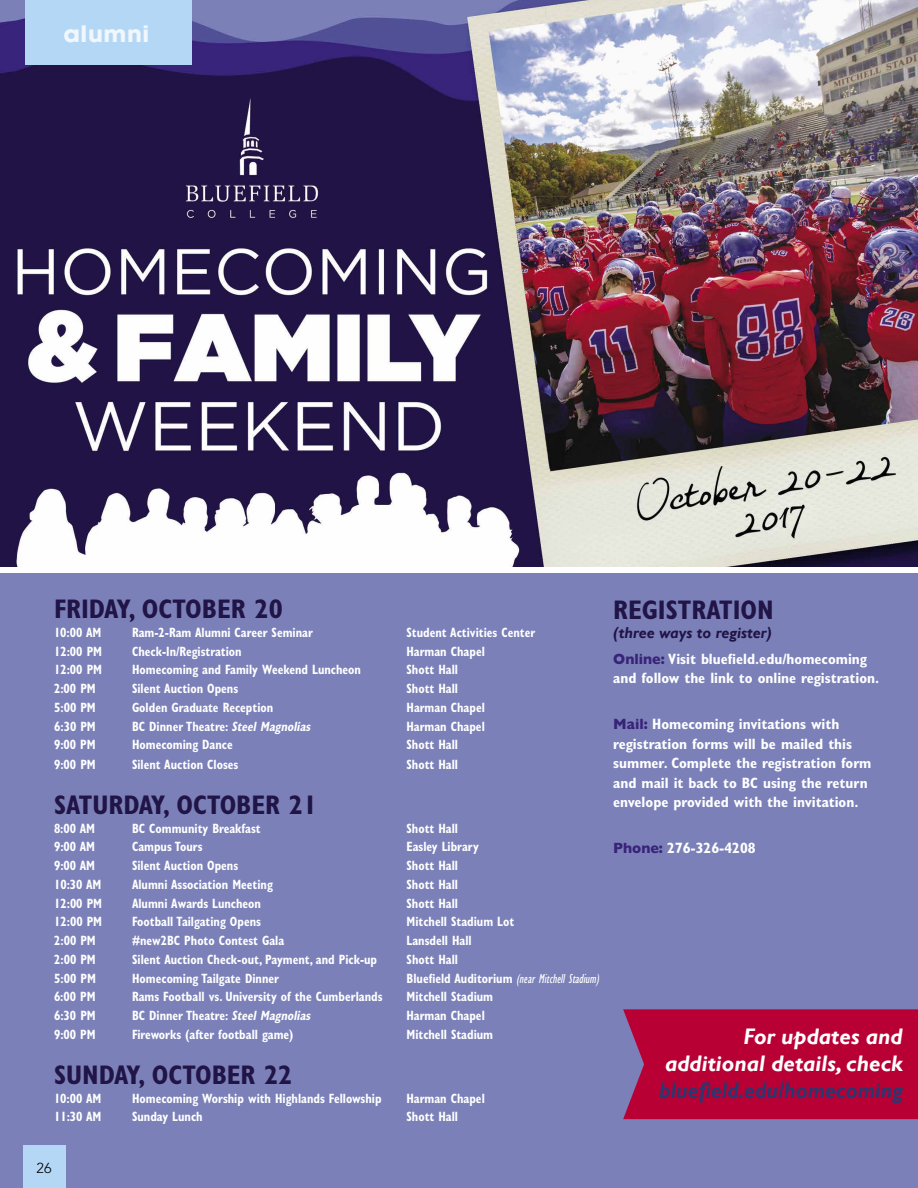
<style>
.page{position:relative;width:918px;height:1188px;background:#7b81b8}
.page>*{position:absolute;margin:0;border:0;box-sizing:border-box;transform-origin:0 0}
.t1{font:700 condensed 27px "Gill Sans";color:#211446}
.t2{font:italic 700 22.5px/27px "Gill Sans";color:#fff;text-align:right}
.t3{font:italic 700 22.5px "Gill Sans";color:#2b376f;scale:.94 1}
.t4{font:700 22.5px "Avant Garde";letter-spacing:.025em;color:#f1f7fc;scale:1.05 1}
.t5{font:italic 700 15.75px "Gill Sans";color:#211446}
.t6{font:700 condensed 15px/19.5px "Gill Sans";color:#fff}
.t7{font:300 14.4px "Avenir";color:#000}
.t8{font:700 condensed 13.5px "Gill Sans";color:#fff;scale:.9 1}
.t9{font:italic condensed 13.5px "Gill Sans";color:#fff;scale:.9 1}
.s1{font-style:italic}
.s2{font-weight:700;font-style:normal}
.s3{font-weight:800;font-stretch:normal;color:#382379}
</style>
<div class="page">
<img style="left:0;top:0;width:918px;height:567px">
<div style="left:26px;top:0;width:166px;height:64px;background:#b4d7f5"></div>
<div style="left:23px;top:1145px;width:42px;height:43px;background:#b4d7f5"></div>
<div style="left:0;top:567px;width:918px;height:6px;background:#fff"></div>
<div style="left:623px;top:1009px;width:295px;height:110px;background:#b90035"></div>
<h2 class="t4" style="left:63px;top:19px;width:83px">alumni</h2>
<h1 class="t1" style="left:54px;top:593px;width:230px">FRIDAY, OCTOBER 20</h1>
<p class="t8" style="left:54px;top:624px;width:54px">10:00 AM</p>
<p class="t8" style="left:132px;top:624px;width:202px">Ram-2-Ram Alumni Career Seminar</p>
<p class="t8" style="left:407px;top:624px;width:145px">Student Activities Center</p>
<p class="t8" style="left:54px;top:643px;width:55px">12:00 PM</p>
<p class="t8" style="left:132px;top:643px;width:123px">Check-In/Registration</p>
<p class="t8" style="left:407px;top:643px;width:89px">Harman Chapel</p>
<p class="t8" style="left:54px;top:662px;width:55px">12:00 PM</p>
<p class="t8" style="left:132px;top:662px;width:256px">Homecoming and Family Weekend Luncheon</p>
<p class="t8" style="left:407px;top:662px;width:59px">Shott Hall</p>
<p class="t8" style="left:54px;top:680px;width:48px">2:00 PM</p>
<p class="t8" style="left:132px;top:680px;width:119px">Silent Auction Opens</p>
<p class="t8" style="left:407px;top:680px;width:59px">Shott Hall</p>
<p class="t8" style="left:54px;top:699px;width:48px">5:00 PM</p>
<p class="t8" style="left:132px;top:699px;width:158px">Golden Graduate Reception</p>
<p class="t8" style="left:407px;top:699px;width:89px">Harman Chapel</p>
<p class="t8" style="left:54px;top:718px;width:48px">6:30 PM</p>
<p class="t8" style="left:132px;top:718px;width:203px">BC Dinner Theatre: <span class="s1">Steel Magnolias</span></p>
<p class="t8" style="left:406px;top:718px;width:89px">Harman Chapel</p>
<p class="t8" style="left:54px;top:737px;width:48px">9:00 PM</p>
<p class="t8" style="left:132px;top:737px;width:113px">Homecoming Dance</p>
<p class="t8" style="left:407px;top:737px;width:59px">Shott Hall</p>
<p class="t8" style="left:54px;top:756px;width:48px">9:00 PM</p>
<p class="t8" style="left:132px;top:756px;width:120px">Silent Auction Closes</p>
<p class="t8" style="left:407px;top:756px;width:59px">Shott Hall</p>
<h1 class="t1" style="left:54px;top:789px;width:265px">SATURDAY, OCTOBER 21</h1>
<p class="t8" style="left:54px;top:820px;width:47px">8:00 AM</p>
<p class="t8" style="left:132px;top:820px;width:144px">BC Community Breakfast</p>
<p class="t8" style="left:407px;top:820px;width:59px">Shott Hall</p>
<p class="t8" style="left:54px;top:839px;width:47px">9:00 AM</p>
<p class="t8" style="left:132px;top:839px;width:80px">Campus Tours</p>
<p class="t8" style="left:407px;top:839px;width:82px">Easley Library</p>
<p class="t8" style="left:54px;top:857px;width:47px">9:00 AM</p>
<p class="t8" style="left:132px;top:857px;width:119px">Silent Auction Opens</p>
<p class="t8" style="left:407px;top:857px;width:59px">Shott Hall</p>
<p class="t8" style="left:54px;top:876px;width:54px">10:30 AM</p>
<p class="t8" style="left:132px;top:876px;width:158px">Alumni Association Meeting</p>
<p class="t8" style="left:407px;top:876px;width:59px">Shott Hall</p>
<p class="t8" style="left:54px;top:895px;width:55px">12:00 PM</p>
<p class="t8" style="left:132px;top:895px;width:145px">Alumni Awards Luncheon</p>
<p class="t8" style="left:407px;top:895px;width:59px">Shott Hall</p>
<p class="t8" style="left:54px;top:914px;width:55px">12:00 PM</p>
<p class="t8" style="left:132px;top:914px;width:145px">Football Tailgating Opens</p>
<p class="t8" style="left:407px;top:914px;width:121px">Mitchell Stadium Lot</p>
<p class="t8" style="left:54px;top:932px;width:48px">2:00 PM</p>
<p class="t8" style="left:132px;top:932px;width:170px">#new2BC Photo Contest Gala</p>
<p class="t8" style="left:407px;top:932px;width:74px">Lansdell Hall</p>
<p class="t8" style="left:54px;top:951px;width:48px">2:00 PM</p>
<p class="t8" style="left:132px;top:951px;width:274px">Silent Auction Check-out, Payment, and Pick-up</p>
<p class="t8" style="left:407px;top:951px;width:59px">Shott Hall</p>
<p class="t8" style="left:54px;top:970px;width:48px">5:00 PM</p>
<p class="t8" style="left:132px;top:970px;width:165px">Homecoming Tailgate Dinner</p>
<p class="t9" style="left:407px;top:971px;width:218px"><span class="s2">B l u e fi e l d A u d i t o r i u m</span> (near Mitchell Stadium)</p>
<p class="t8" style="left:54px;top:989px;width:48px">6:00 PM</p>
<p class="t8" style="left:132px;top:989px;width:280px">Rams Football vs. University of the Cumberlands</p>
<p class="t8" style="left:407px;top:989px;width:98px">Mitchell Stadium</p>
<p class="t8" style="left:54px;top:1007px;width:48px">6:30 PM</p>
<p class="t8" style="left:132px;top:1007px;width:203px">BC Dinner Theatre: <span class="s1">Steel Magnolias</span></p>
<p class="t8" style="left:406px;top:1007px;width:89px">Harman Chapel</p>
<p class="t8" style="left:54px;top:1026px;width:48px">9:00 PM</p>
<p class="t8" style="left:132px;top:1026px;width:181px">Fireworks (after football game)</p>
<p class="t8" style="left:407px;top:1026px;width:98px">Mitchell Stadium</p>
<h1 class="t1" style="left:54px;top:1059px;width:240px">SUNDAY, OCTOBER 22</h1>
<p class="t8" style="left:54px;top:1090px;width:54px">10:00 AM</p>
<p class="t8" style="left:132px;top:1090px;width:279px">Homecoming Worship with Highlands Fellowship</p>
<p class="t8" style="left:407px;top:1090px;width:89px">Harman Chapel</p>
<p class="t8" style="left:54px;top:1109px;width:54px">11:30 AM</p>
<p class="t8" style="left:132px;top:1109px;width:80px">Sunday Lunch</p>
<p class="t8" style="left:407px;top:1109px;width:59px">Shott Hall</p>
<h1 class="t1" style="left:613px;top:594px;width:162px">REGISTRATION</h1>
<p class="t5" style="left:613px;top:623px;width:160px">(three ways to register)</p>
<p class="t6" style="left:613px;top:649px;width:268px"><span class="s3">Online:</span> Visit bluefield.edu/homecoming and follow the link to online registration.</p>
<p class="t6" style="left:613px;top:714px;width:260px"><span class="s3">Mail:</span> Homecoming invitations with registration forms will be mailed this summer. Complete the registration form and mail it back to BC using the return envelope provided with the invitation.</p>
<p class="t6" style="left:613px;top:838px;width:144px"><span class="s3">Phone:</span> 276-326-4208</p>
<h2 class="t2" style="left:665px;top:1024px;width:239px">For updates and additional details, check</h2>
<h2 class="t3" style="left:659px;top:1078px;width:260px">bluefield.edu/homecoming</h2>
<p class="t7" style="left:37px;top:1160px;width:16px">26</p>
</div>
